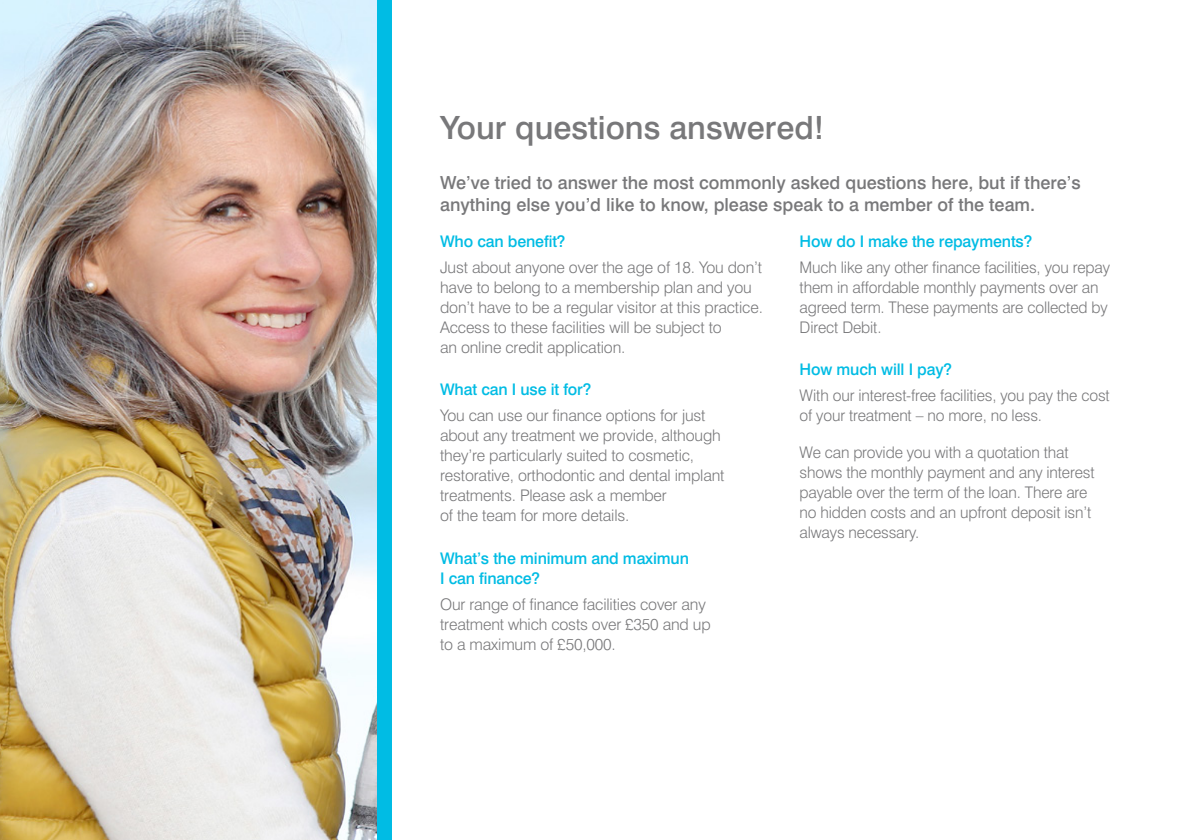
<style>
.page{position:relative;width:1191px;height:840px;background:#fff}
.page>*{position:absolute;margin:0;border:0;box-sizing:border-box;transform-origin:0 0}
.t1{font:500 32px "Swiss 721 BT";color:#78787a}
.t2{font:500 18px/21.6px "Swiss 721 BT";color:#78787a}
.t3{font:300 16px/20px "Swiss 721 BT";letter-spacing:-.01em;color:#78787a}
.t4{font:500 16px/20px "Swiss 721 BT";letter-spacing:-.01em;color:#00bce4}
</style>
<div class="page">
<img style="left:0;top:0;width:377px;height:839px">
<div style="left:377px;top:0;width:14px;height:839px;background:#00bce4"></div>
<h1 class="t1" style="left:440px;top:108px;width:386px">Your questions answered!</h1>
<p class="t2" style="left:440px;top:172px;width:642px">We’ve tried to answer the most commonly asked questions here, but if there’s anything else you’d like to know, please speak to a member of the team.</p>
<p class="t4" style="left:440px;top:231px;width:127px">Who can benefit?</p>
<p class="t3" style="left:440px;top:256px;width:324px">Just about anyone over the age of 18. You don’t have to belong to a membership plan and you don’t have to be a regular visitor at this practice.<br>Access to these facilities will be subject to<br>an online credit application.</p>
<p class="t4" style="left:440px;top:379px;width:153px">What can I use it for?</p>
<p class="t3" style="left:440px;top:405px;width:286px">You can use our finance options for just about any treatment we provide, although they’re particularly suited to cosmetic, restorative, orthodontic and dental implant treatments. Please ask a member<br>of the team for more details.</p>
<p class="t4" style="left:440px;top:547px;width:250px">What’s the minimum and maximun<br>I can finance?</p>
<p class="t3" style="left:440px;top:593px;width:272px">Our range of finance facilities cover any treatment which costs over £350 and up to a maximum of £50,000.</p>
<p class="t4" style="left:799px;top:231px;width:234px">How do I make the repayments?</p>
<p class="t3" style="left:799px;top:256px;width:312px">Much like any other finance facilities, you repay them in affordable monthly payments over an agreed term. These payments are collected by Direct Debit.</p>
<p class="t4" style="left:799px;top:359px;width:154px">How much will I pay?</p>
<p class="t3" style="left:799px;top:384px;width:312px">With our interest-free facilities, you pay the cost of your treatment – no more, no less.</p>
<p class="t3" style="left:799px;top:441px;width:297px">We can provide you with a quotation that shows the monthly payment and any interest payable over the term of the loan. There are no hidden costs and an upfront deposit isn’t always necessary.</p>
</div>
